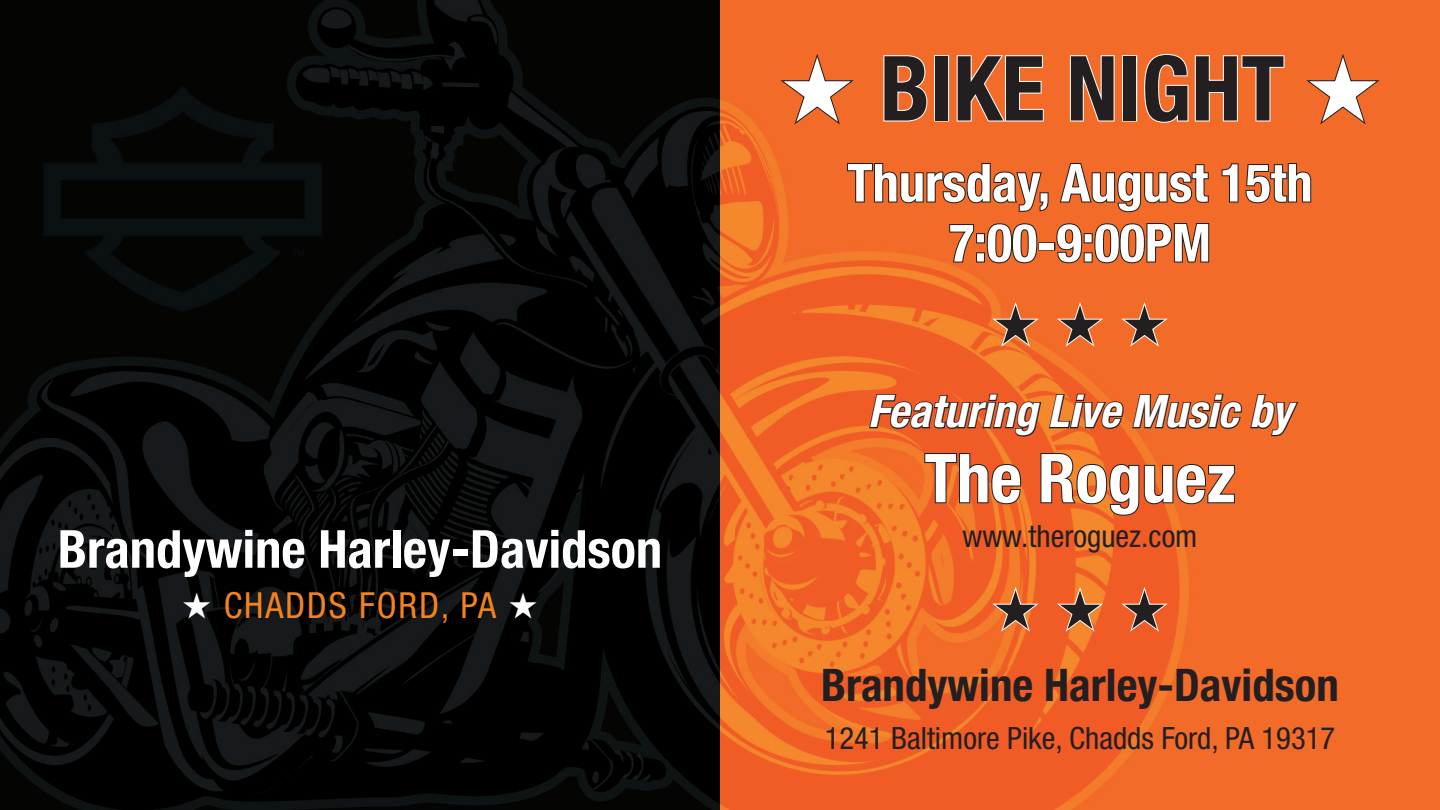
<style>
.page{position:relative;width:1440px;height:810px;background:#fff}
.page>*{position:absolute;margin:0;border:0;box-sizing:border-box;transform-origin:0 0}
.t1{font:700 condensed 90px "Helvetica Neue LT Std";color:#231f20}
.t2{font:700 condensed 67.5px "Helvetica Neue LT Std";color:#fff}
.t3{font:54px "Zapf Dingbats Std";color:#231f20}
.t4{font:700 condensed 52.5px "Helvetica Neue LT Std";color:#fff}
.t5{font:700 condensed 45px "Helvetica Neue LT Std";color:#231f20}
.t6{font:italic 700 condensed 45px "Helvetica Neue LT Std";color:#fff}
.t7{font:condensed 36px "Helvetica Neue LT Std";letter-spacing:.05em;color:#f58220}
.t8{font:condensed 30.75px "Helvetica Neue LT Std";color:#231f20}
.s1{color:#fff}
</style>
<div class="page">
<img style="left:0;top:0;width:1440px;height:810px">
<svg style="left:777px;top:54px;width:80px;height:73px;background:#df6427"></svg>
<svg style="left:882px;top:54px;width:46px;height:69px;background:#f58955"></svg>
<div style="left:934px;top:55px;width:15px;height:67px;border:2px solid #fff"></div>
<svg style="left:956px;top:54px;width:89px;height:69px;background:#f58852"></svg>
<svg style="left:1069px;top:54px;width:47px;height:69px;background:#f58c59"></svg>
<div style="left:1122px;top:55px;width:15px;height:67px;border:2px solid #fff"></div>
<svg style="left:1143px;top:53px;width:143px;height:71px;background:#f5844d"></svg>
<svg style="left:1303px;top:54px;width:80px;height:73px;background:#df6427"></svg>
<svg style="left:846px;top:162px;width:204px;height:51px;background:#c25926"></svg>
<svg style="left:1059px;top:162px;width:151px;height:51px;background:#c05825"></svg>
<svg style="left:1221px;top:162px;width:91px;height:42px;background:#b45425"></svg>
<svg style="left:948px;top:222px;width:90px;height:42px;background:#b85525"></svg>
<div style="left:1039px;top:242px;width:16px;height:8px;border:2px solid #231f20"></div>
<svg style="left:1055px;top:222px;width:155px;height:42px;background:#b05225"></svg>
<svg style="left:989px;top:303px;width:53px;height:46px;background:#f48344"></svg>
<svg style="left:1054px;top:303px;width:52px;height:46px;background:#f47e44"></svg>
<svg style="left:1118px;top:303px;width:53px;height:46px;background:#f47e44"></svg>
<svg style="left:868px;top:393px;width:256px;height:45px;background:#bb5225"></svg>
<svg style="left:1131px;top:393px;width:112px;height:37px;background:#ab5025"></svg>
<svg style="left:1249px;top:393px;width:51px;height:45px;background:#c05825"></svg>
<svg style="left:923px;top:452px;width:99px;height:53px;background:#c45625"></svg>
<svg style="left:1039px;top:452px;width:197px;height:65px;background:#ca5c26"></svg>
<svg style="left:989px;top:588px;width:53px;height:46px;background:#f38044"></svg>
<svg style="left:1054px;top:588px;width:52px;height:46px;background:#f38245"></svg>
<svg style="left:1118px;top:588px;width:53px;height:46px;background:#f27142"></svg>
<p class="t4" style="left:58px;top:517px;width:606px">Brandywine Harley-Davidson</p>
<p class="t7" style="left:182px;top:584px;width:357px"><span class="s1">★</span> CHADDS FORD, PA <span class="s1">★</span></p>
<p class="t1" style="left:780px;top:34px;width:601px"><span class="s1">★</span> BIKE NIGHT <span class="s1">★</span></p>
<p class="t4" style="left:847px;top:151px;width:467px">Thursday, August 15th</p>
<p class="t4" style="left:949px;top:211px;width:263px">7:00-9:00PM</p>
<p class="t3" style="left:993px;top:299px;width:175px">★ ★ ★</p>
<p class="t6" style="left:868px;top:384px;width:425px">Featuring Live Music by</p>
<p class="t2" style="left:924px;top:437px;width:313px">The Roguez</p>
<p class="t8" style="left:962px;top:519px;width:237px">www.theroguez.com</p>
<p class="t3" style="left:993px;top:584px;width:175px">★ ★ ★</p>
<p class="t5" style="left:821px;top:658px;width:519px">Brandywine Harley-Davidson</p>
<p class="t8" style="left:825px;top:720px;width:512px">1241 Baltimore Pike, Chadds Ford, PA 19317</p>
</div>
